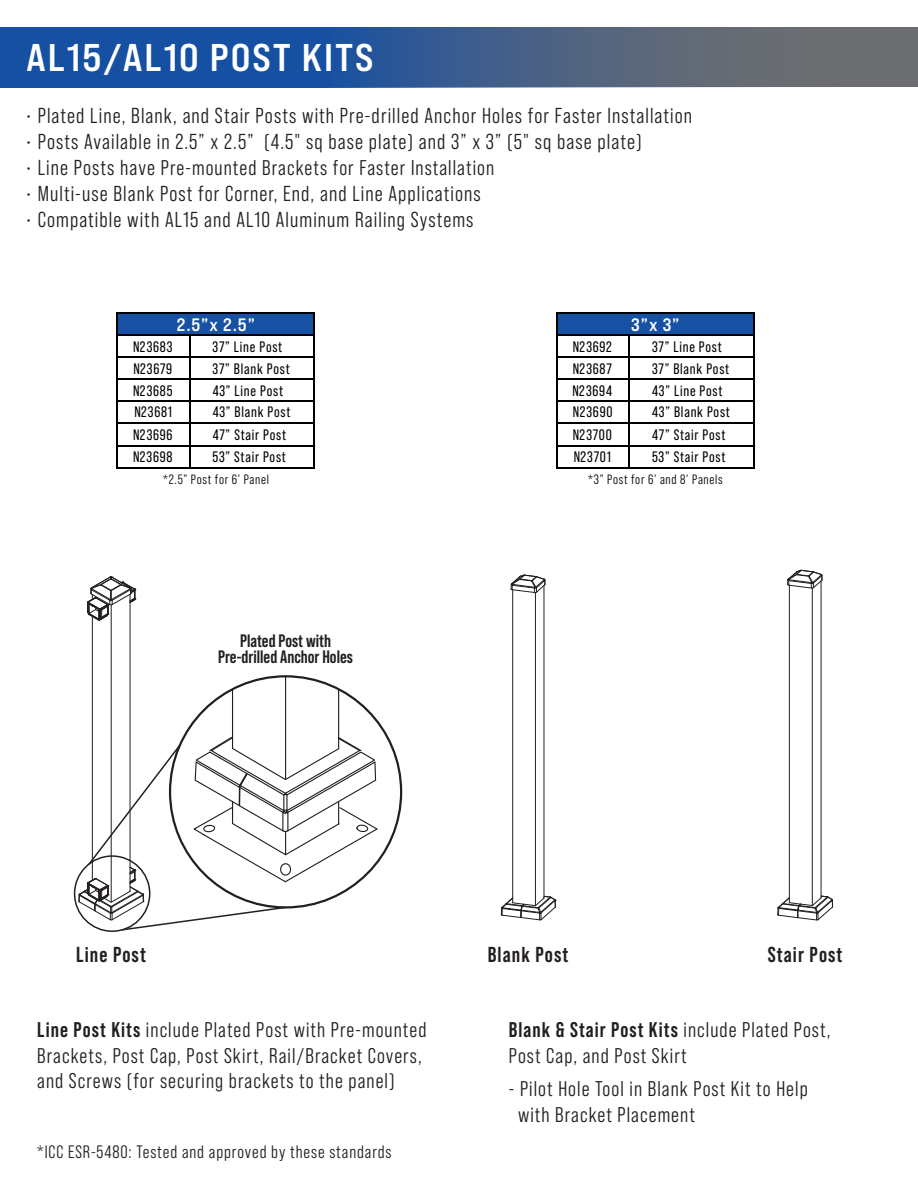
<style>
.page{position:relative;width:918px;height:1188px;background:#fff}
.page>*{position:absolute;margin:0;border:0;box-sizing:border-box;transform-origin:0 0}
.t1{font:38.7px "Bebas Neue Pro Exp Bd";letter-spacing:.05em;color:#fff}
.t2{font:21.6px "Bebas Neue Pro Middle";letter-spacing:.05em;color:#231f20}
.t3{font:700 21.6px "Bebas Neue Pro";letter-spacing:.05em;color:#231f20}
.t4{font:21.3px/25.5px "Bebas Neue Pro Middle";letter-spacing:.05em;color:#231f20}
.t5{font:700 21.3px "Bebas Neue Pro";letter-spacing:.05em;color:#231f20}
.t6{font:18px "Bebas Neue Pro Middle";letter-spacing:.05em;color:#231f20}
.t7{font:700 18px/16.5px "Bebas Neue Pro";color:#231f20;text-align:center}
.t8{font:18px "Bebas Neue Pro Exp Bd";color:#fff}
.t9{font:15.15px/22.2px "Bebas Neue Pro";letter-spacing:.05em;color:#000}
.t10{font:13.5px "Bebas Neue Pro Middle";letter-spacing:.05em;color:#000}
.s1{font-size:21.6px}
.s2{font-family:"Bebas Neue Pro";font-weight:700}
.s3{font-family:"Bebas Neue Pro Middle";font-weight:400}
</style>
<div class="page">
<svg style="left:1px;top:27px;width:917px;height:60px;background:#3c5c8c"></svg>
<div style="left:117px;top:313px;width:198px;height:22px;background:#1651a3"></div>
<hr style="left:117px;top:334px;width:198px;height:1px;background:#000">
<hr style="left:117px;top:356px;width:198px;height:2px;background:#000">
<hr style="left:117px;top:379px;width:198px;height:1px;background:#000">
<hr style="left:117px;top:401px;width:198px;height:1px;background:#000">
<hr style="left:117px;top:423px;width:198px;height:1px;background:#000">
<hr style="left:117px;top:312px;width:1px;height:156px;background:#000">
<hr style="left:189px;top:335px;width:1px;height:133px;background:#000">
<hr style="left:314px;top:312px;width:1px;height:156px;background:#000">
<hr style="left:117px;top:445px;width:198px;height:1px;background:#000">
<hr style="left:117px;top:312px;width:198px;height:1px;background:#000">
<hr style="left:117px;top:467px;width:198px;height:1px;background:#000">
<div style="left:557px;top:313px;width:197px;height:22px;background:#1651a3"></div>
<hr style="left:557px;top:334px;width:197px;height:1px;background:#000">
<hr style="left:557px;top:356px;width:197px;height:2px;background:#000">
<hr style="left:557px;top:379px;width:197px;height:1px;background:#000">
<hr style="left:557px;top:401px;width:197px;height:1px;background:#000">
<hr style="left:557px;top:423px;width:197px;height:1px;background:#000">
<hr style="left:556px;top:312px;width:1px;height:156px;background:#000">
<hr style="left:628px;top:335px;width:2px;height:133px;background:#000">
<hr style="left:753px;top:312px;width:1px;height:156px;background:#000">
<hr style="left:557px;top:445px;width:197px;height:1px;background:#000">
<hr style="left:557px;top:312px;width:197px;height:1px;background:#000">
<hr style="left:557px;top:467px;width:197px;height:1px;background:#000">
<hr style="left:111px;top:605px;width:1px;height:297px;background:#231f20">
<hr style="left:130px;top:594px;width:1px;height:297px;background:#231f20">
<hr style="left:92px;top:617px;width:1px;height:263px;background:#231f20">
<svg style="left:87px;top:576px;width:49px;height:45px"></svg>
<hr style="left:512px;top:590px;width:1px;height:313px;background:#231f20">
<hr style="left:535px;top:592px;width:1px;height:314px;background:#231f20">
<hr style="left:544px;top:586px;width:1px;height:312px;background:#231f20">
<svg style="left:501px;top:895px;width:55px;height:26px"></svg>
<svg style="left:510px;top:574px;width:36px;height:19px"></svg>
<hr style="left:789px;top:585px;width:1px;height:318px;background:#231f20">
<hr style="left:812px;top:588px;width:1px;height:318px;background:#231f20">
<hr style="left:821px;top:581px;width:1px;height:317px;background:#231f20">
<svg style="left:777px;top:895px;width:56px;height:26px"></svg>
<svg style="left:787px;top:570px;width:36px;height:19px"></svg>
<hr style="left:285px;top:676px;width:1px;height:104px;background:#231f20">
<hr style="left:338px;top:676px;width:1px;height:72px;background:#231f20">
<hr style="left:232px;top:676px;width:1px;height:72px;background:#231f20">
<svg style="left:78px;top:736px;width:300px;height:196px"></svg>
<h1 class="t1" style="left:26px;top:33px;width:349px">AL15/AL10 POST KITS</h1>
<p class="t2" style="left:26px;top:104px;width:668px">• Plated Line, Blank, and Stair Posts with Pre-drilled Anchor Holes for Faster Installation</p>
<p class="t2" style="left:26px;top:130px;width:618px">• Posts Available in 2.5” x 2.5” (4.5" sq base plate) and 3” x 3” (5" sq base plate)</p>
<p class="t4" style="left:26px;top:155px;width:470px"><span class="s1">• Line Posts have</span> Pre-mounted Brackets for Faster Installation</p>
<p class="t2" style="left:26px;top:182px;width:457px">• Multi-use Blank Post for Corner, End, and Line Applications</p>
<p class="t2" style="left:26px;top:208px;width:450px">• Compatible with AL15 and AL10 Aluminum Railing Systems</p>
<p class="t8" style="left:177px;top:313px;width:80px">2.5”x 2.5”</p>
<p class="t9" style="left:213px;top:335px;width:71px">37” Line Post</p>
<p class="t9" style="left:213px;top:380px;width:72px">43” Line Post</p>
<p class="t9" style="left:213px;top:424px;width:75px;line-height:21.8px">47” Stair Post<br>53” Stair Post</p>
<p class="t9" style="left:133px;top:335px;width:41px;text-align:justify">N23683<br>N23679<br>N23685</p>
<p class="t9" style="left:133px;top:423px;width:41px">N23696<br>N23698</p>
<p class="t9" style="left:213px;top:357px;width:79px">37” Blank Post</p>
<p class="t9" style="left:134px;top:401px;width:39px">N23681</p>
<p class="t9" style="left:213px;top:401px;width:79px">43” Blank Post</p>
<p class="t8" style="left:631px;top:313px;width:50px">3”x 3”</p>
<p class="t9" style="left:652px;top:335px;width:71px">37” Line Post</p>
<p class="t9" style="left:652px;top:380px;width:72px">43” Line Post</p>
<p class="t9" style="left:652px;top:424px;width:75px;line-height:21.8px">47” Stair Post<br>53” Stair Post</p>
<p class="t9" style="left:573px;top:335px;width:41px;text-align:justify">N23692<br>N23687<br>N23694</p>
<p class="t9" style="left:573px;top:423px;width:41px">N23700<br>N23701</p>
<p class="t9" style="left:652px;top:357px;width:79px">37” Blank Post</p>
<p class="t9" style="left:573px;top:401px;width:41px">N23690</p>
<p class="t9" style="left:652px;top:401px;width:79px">43” Blank Post</p>
<p class="t10" style="left:163px;top:472px;width:107px">*2.5” Post for 6’ Panel</p>
<p class="t10" style="left:588px;top:472px;width:136px">*3” Post for 6’ and 8’ Panels</p>
<p class="t7" style="left:218px;top:632px;width:136px">Plated Post with<br>Pre-drilled Anchor Holes</p>
<p class="t3" style="left:76px;top:942px;width:71px">Line Post</p>
<p class="t3" style="left:488px;top:942px;width:82px">Blank Post</p>
<p class="t3" style="left:768px;top:942px;width:76px">Stair Post</p>
<p class="t4" style="left:37px;top:1017px;width:391px"><span class="s2">Line Post Kits</span> include Plated Post with Pre-mounted<br>Brackets, Post Cap, Post Skirt, Rail/Bracket Covers, and Screws (for securing brackets to the panel)</p>
<p class="t6" style="left:37px;top:1142px;width:357px">*ICC ESR-5480: Tested and approved by these standards</p>
<p class="t5" style="left:509px;top:1017px;width:323px">Blank &amp; Stair Post Kits <span class="s3">include Plated Post,</span></p>
<p class="t4" style="left:509px;top:1042px;width:179px">Post Cap, and Post Skirt</p>
<p class="t4" style="left:518px;top:1076px;width:291px;text-indent:-9px">- Pilot Hole Tool in Blank Post Kit to Help with Bracket Placement</p>
</div>
